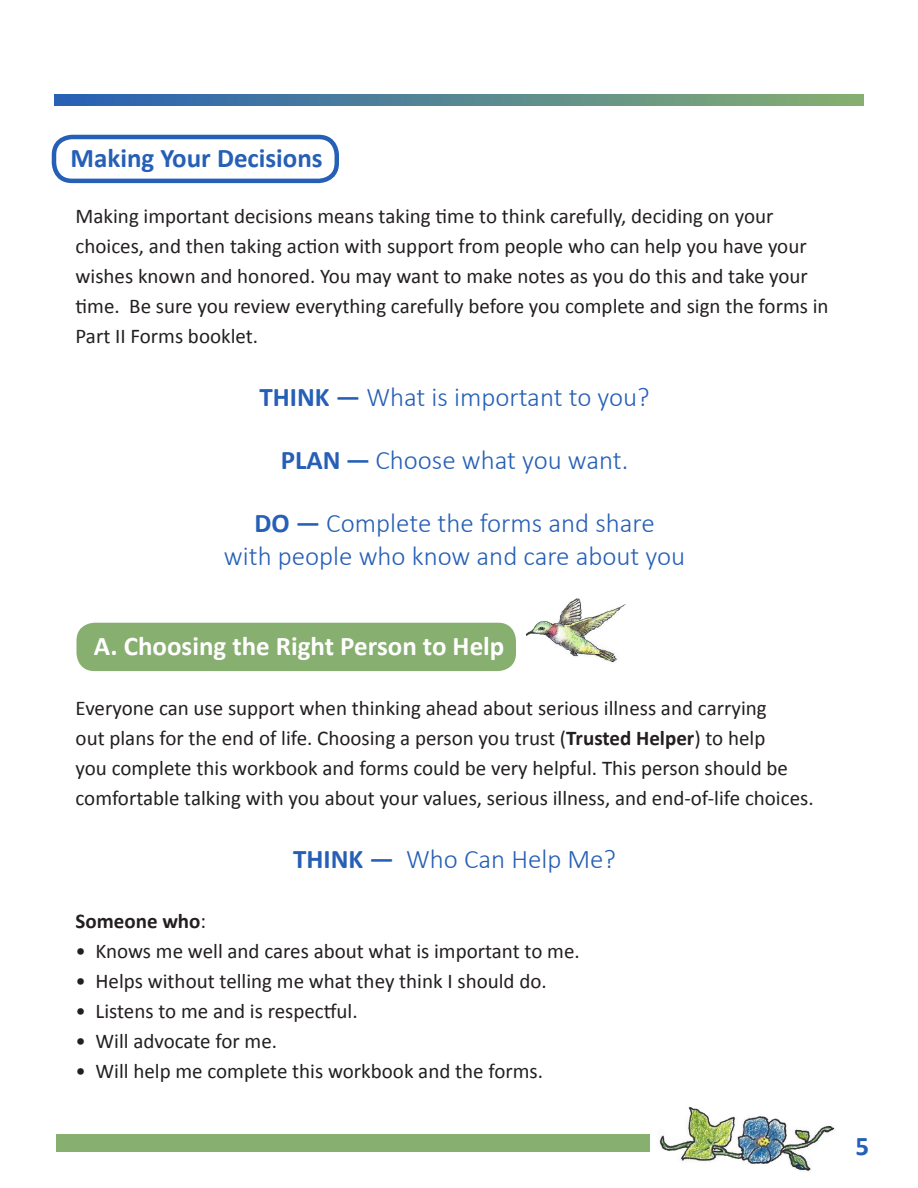
<style>
.page{position:relative;width:918px;height:1188px;background:#fff}
.page>*{position:absolute;margin:0;border:0;box-sizing:border-box;transform-origin:0 0}
.Heading_2{font:300 27px "Calibri";color:#265fb6}
.Heading_1{font:700 27px "Calibri";color:#fff}
.Heading_1-2{font:700 27px "Calibri";color:#265fb6}
.Body_Text{font:21px/30px "Calibri";color:#231f20}
.Body_Text-2{font:700 21px "Calibri";color:#231f20}
.s1{font-weight:700}
.s2{font-weight:400}
</style>
<div class="page">
<div style="left:56px;top:1134px;width:593px;height:18px;background:#87af70"></div>
<svg style="left:54px;top:94px;width:810px;height:12px;background:#568792"></svg>
<img style="left:659px;top:1107px;width:176px;height:64px">
<div style="left:76px;top:623px;width:440px;height:48px;background:#87af70;border-radius:18px"></div>
<div style="left:52px;top:135px;width:287px;height:48px;border:4px solid #265fb6;border-radius:18px"></div>
<img style="left:526px;top:598px;width:100px;height:65px">
<p class="Heading_1-2" style="left:71px;top:141px;width:254px">Making Your Decisions</p>
<p class="Body_Text" style="left:76px;top:201px;width:755px">Making important decisions means taking time to think carefully, deciding on your choices, and then taking action with support from people who can help you have your wishes known and honored. You may want to make notes as you do this and take your time. Be sure you review everything carefully before you complete and sign the forms in Part II Forms booklet.</p>
<p class="Heading_2" style="left:260px;top:380px;width:392px"><span class="s1">THINK —</span> What is important to you?</p>
<p class="Heading_2" style="left:281px;top:443px;width:349px"><span class="s1">PLAN —</span> Choose what you want.</p>
<p class="Heading_2" style="left:254px;top:506px;width:402px"><span class="s1">DO —</span> Complete the forms and share</p>
<p class="Heading_2" style="left:224px;top:539px;width:463px">with people who know and care about you</p>
<p class="Heading_1" style="left:94px;top:629px;width:412px">A. Choosing the Right Person to Help</p>
<p class="Body_Text" style="left:76px;top:693px;width:740px">Everyone can use support when thinking ahead about serious illness and carrying<br>out plans for the end of life. Choosing a person you trust (<span class="s1">Trusted Helper</span>) to help<br>you complete this workbook and forms could be very helpful. This person should be comfortable talking with you about your values, serious illness, and end-of-life choices.</p>
<p class="Heading_2" style="left:293px;top:842px;width:325px"><span class="s1">THINK —</span> Who Can Help Me?</p>
<p class="Body_Text-2" style="left:76px;top:908px;width:132px">Someone who<span class="s2">:</span></p>
<p class="Body_Text" style="left:76px;top:936px;width:506px">• Knows me well and cares about what is important to me.</p>
<p class="Body_Text" style="left:76px;top:966px;width:473px">• Helps without telling me what they think I should do.</p>
<p class="Body_Text" style="left:76px;top:996px;width:284px">• Listens to me and is respectful.</p>
<p class="Body_Text" style="left:76px;top:1026px;width:203px">• Will advocate for me.</p>
<p class="Body_Text" style="left:76px;top:1056px;width:469px">• Will help me complete this workbook and the forms.</p>
<p class="Heading_1-2" style="left:856px;top:1129px;width:15px">5</p>
</div>
